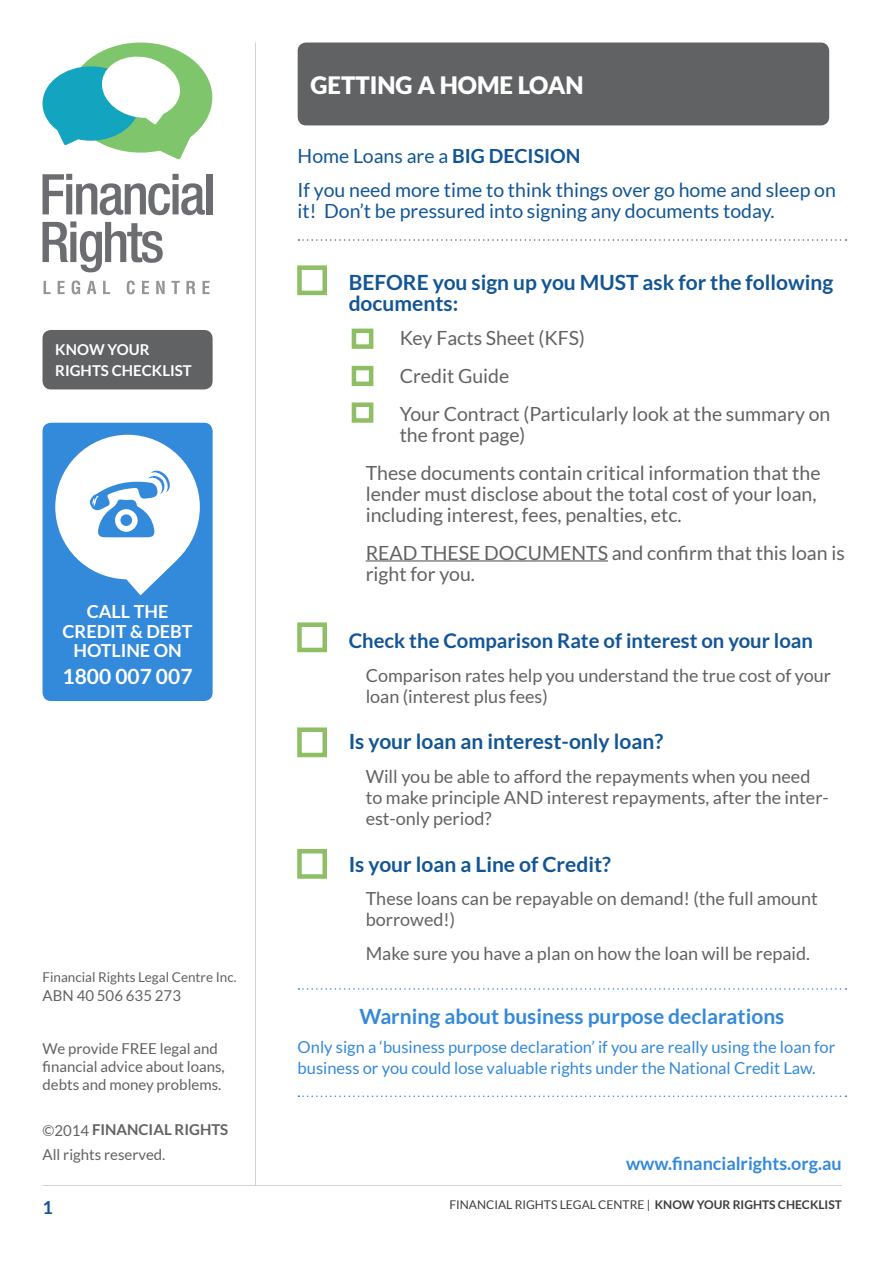
<style>
.page{position:relative;width:893px;height:1263px;background:#fff}
.page>*{position:absolute;margin:0;border:0;box-sizing:border-box;transform-origin:0 0}
.t1{font:900 24px "Lato";color:#fff}
.BODY_TEXT{font:700 21px/21px "Lato";color:#125595}
.WARNING_TEXT{font:700 21px "Lato";color:#3389da}
.t2{font:700 21px "Lato";color:#fff}
.BODY_TEXT-2{font:700 20.25px "Lato";color:#125595}
.BODY_TEXT-3{font:19.5px/21px "Lato";color:#616264}
.INTRO_PARAGRAPH{font:19.5px/21px "Lato";color:#125595}
.BODY_TEXT-4{font:18px/21px "Lato";color:#616264}
.t3{font:700 18px/19.5px "Lato";color:#fff;text-align:center}
.t4{font:700 18px "Lato";color:#3389da}
.t5{font:700 18px "Lato";color:#125595}
.WARNING_TEXT-2{font:16.5px/21px "Lato";color:#3389da}
.t6{font:15px/18px "Lato";color:#616264}
.t7{font:700 15px/21px "Lato";color:#fff}
.KNOW_YOUR_RIGHTS{font:700 15px "Lato";color:#616264}
.t8{font:13.5px "Lato";color:#616264}
.t9{font:12px "Lato";color:#3d3d3d}
.s1{font-weight:700}
</style>
<div class="page">
<div style="left:43px;top:330px;width:170px;height:59px;background:#616264;border-radius:9px"></div>
<svg style="left:43px;top:43px;width:169px;height:116px"></svg>
<svg style="left:43px;top:174px;width:162px;height:41px"></svg>
<div style="left:207px;top:174px;width:6px;height:40px;background:#6c6d70"></div>
<svg style="left:43px;top:221px;width:120px;height:51px"></svg>
<svg style="left:44px;top:281px;width:7px;height:13px"></svg>
<svg style="left:58px;top:281px;width:7px;height:13px"></svg>
<svg style="left:72px;top:280px;width:8px;height:14px"></svg>
<svg style="left:87px;top:281px;width:9px;height:13px"></svg>
<svg style="left:103px;top:281px;width:7px;height:13px"></svg>
<svg style="left:127px;top:280px;width:8px;height:14px"></svg>
<svg style="left:142px;top:281px;width:7px;height:13px"></svg>
<svg style="left:156px;top:281px;width:9px;height:13px"></svg>
<svg style="left:171px;top:281px;width:9px;height:13px"></svg>
<svg style="left:186px;top:281px;width:9px;height:13px"></svg>
<svg style="left:203px;top:281px;width:6px;height:13px"></svg>
<hr style="left:255px;top:43px;width:1px;height:1142px;background:#d2d2d2">
<div style="left:43px;top:423px;width:170px;height:278px;background:#3389da;border-radius:9px"></div>
<svg style="left:55px;top:435px;width:145px;height:160px"></svg>
<hr style="left:43px;top:1185px;width:799px;height:1px;background:#d2d2d2">
<svg style="left:298px;top:239px;width:548px;height:2px"></svg>
<hr style="left:366px;top:560px;width:242px;height:1px;background:#616264">
<svg style="left:298px;top:988px;width:548px;height:2px"></svg>
<svg style="left:298px;top:1095px;width:548px;height:2px"></svg>
<div style="left:298px;top:43px;width:531px;height:82px;background:#616264;border-radius:9px"></div>
<div style="left:297px;top:265px;width:30px;height:30px;border:4px solid #8ebf65"></div>
<div style="left:297px;top:622px;width:30px;height:30px;border:4px solid #8ebf65"></div>
<div style="left:297px;top:727px;width:30px;height:30px;border:4px solid #8ebf65"></div>
<div style="left:297px;top:849px;width:30px;height:30px;border:4px solid #8ebf65"></div>
<div style="left:352px;top:329px;width:21px;height:20px;border:4px solid #8ebf65"></div>
<div style="left:352px;top:366px;width:21px;height:20px;border:4px solid #8ebf65"></div>
<div style="left:352px;top:402px;width:21px;height:21px;border:4px solid #8ebf65"></div>
<p class="t1" style="left:310px;top:71px;width:275px">GETTING A HOME LOAN</p>
<p class="t7" style="left:55px;top:339px;width:138px">KNOW YOUR<br>RIGHTS CHECKLIST</p>
<p class="t3" style="left:63px;top:601px;width:131px">CALL THE<br>CREDIT &amp; DEBT<br>HOTLINE ON</p>
<p class="t2" style="left:63px;top:664px;width:131px">1800 007 007</p>
<p class="t8" style="left:43px;top:969px;width:196px">Financial Rights Legal Centre Inc.</p>
<p class="t6" style="left:43px;top:987px;width:140px">ABN 40 506 635 273</p>
<p class="t6" style="left:43px;top:1040px;width:184px">We provide FREE legal and financial advice about loans, debts and money problems.</p>
<p class="t6" style="left:43px;top:1118px;width:126px;line-height:24px">©2014 RLC NSW.<br>All rights reserved.</p>
<p class="KNOW_YOUR_RIGHTS" style="left:92px;top:1121px;width:138px">FINANCIAL RIGHTS</p>
<p class="INTRO_PARAGRAPH" style="left:298px;top:146px;width:284px">Home Loans are a <span class="s1">BIG DECISION</span></p>
<p class="INTRO_PARAGRAPH" style="left:298px;top:179px;width:540px">If you need more time to think things over go home and sleep on it! Don’t be pressured into signing any documents today.</p>
<p class="BODY_TEXT" style="left:349px;top:271px;width:486px">BEFORE you sign up you MUST ask for the following documents:</p>
<p class="BODY_TEXT-3" style="left:400px;top:327px;width:187px">Key Facts Sheet (KFS)</p>
<p class="BODY_TEXT-3" style="left:400px;top:365px;width:111px">Credit Guide</p>
<p class="BODY_TEXT-3" style="left:400px;top:403px;width:432px">Your Contract (Particularly look at the summary on the front page)</p>
<p class="BODY_TEXT-3" style="left:366px;top:462px;width:456px">These documents contain critical information that the lender must disclose about the total cost of your loan, including interest, fees, penalties, etc.</p>
<p class="BODY_TEXT-3" style="left:366px;top:542px;width:481px">READ THESE DOCUMENTS and confirm that this loan is right for you.</p>
<p class="BODY_TEXT-2" style="left:349px;top:629px;width:466px">Check the Comparison Rate of interest on your loan</p>
<p class="BODY_TEXT-4" style="left:366px;top:665px;width:467px">Comparison rates help you understand the true cost of your loan (interest plus fees)</p>
<p class="BODY_TEXT" style="left:349px;top:731px;width:316px">Is your loan an interest-only loan?</p>
<p class="BODY_TEXT-4" style="left:366px;top:766px;width:465px">Will you be able to afford the repayments when you need to make principle AND interest repayments, after the inter&shy;est-only period?</p>
<p class="BODY_TEXT" style="left:349px;top:853px;width:264px">Is your loan a Line of Credit?</p>
<p class="BODY_TEXT-4" style="left:366px;top:888px;width:454px">These loans can be repayable on demand! (the full amount borrowed!)</p>
<p class="BODY_TEXT-4" style="left:366px;top:943px;width:446px">Make sure you have a plan on how the loan will be repaid.</p>
<p class="WARNING_TEXT" style="left:359px;top:1004px;width:427px">Warning about business purpose declarations</p>
<p class="WARNING_TEXT-2" style="left:298px;top:1037px;width:539px">Only sign a ‘business purpose declaration’ if you are really using the loan for business or you could lose valuable rights under the National Credit Law.</p>
<p class="t4" style="left:626px;top:1153px;width:217px">www.financialrights.org.au</p>
<p class="t5" style="left:43px;top:1197px;width:12px">1</p>
<p class="t9" style="left:449px;top:1197px;width:394px">FINANCIAL RIGHTS LEGAL CENTRE | <span class="s1">KNOW YOUR RIGHTS CHECKLIST</span></p>
</div>
